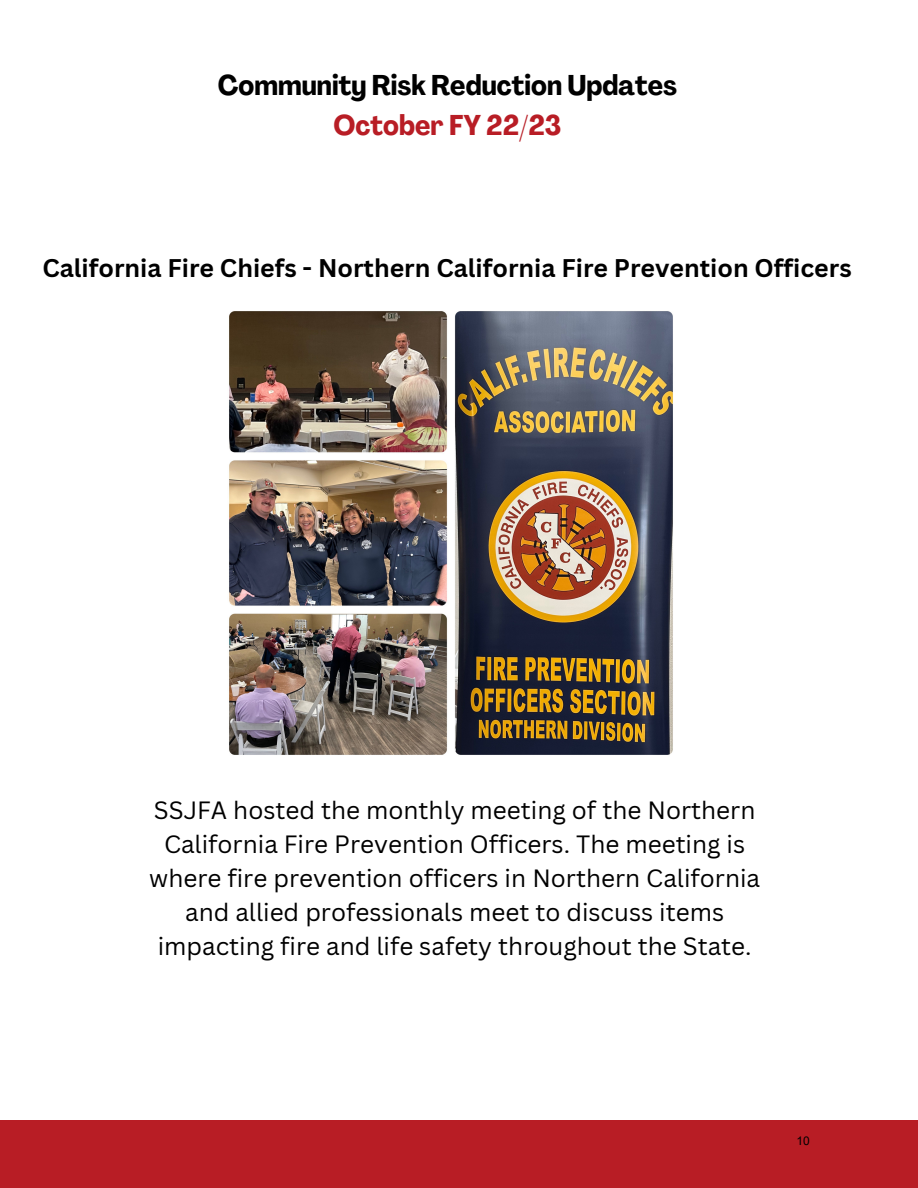
<style>
.page{position:relative;width:918px;height:1188px;background:#fff}
.page>*{position:absolute;margin:0;border:0;box-sizing:border-box;transform-origin:0 0}
.t1{font:700 condensed 28.2px "Agrandir";color:#000}
.t2{font:700 condensed 28.2px "Agrandir";color:#b81d25}
.t3{font:700 24.9px "Canva Sans";color:#000}
.t4{font:24.3px/34px "Canva Sans";color:#000;text-align:center}
.t5{font:12px "Arial";color:#000}
</style>
<div class="page">
<div style="left:0;top:1120px;width:918px;height:68px;background:#b81d25"></div>
<img style="left:229px;top:311px;width:444px;height:444px">
<p class="t1" style="left:218px;top:74px;width:461px">Community Risk Reduction Updates</p>
<p class="t2" style="left:334px;top:114px;width:229px">October FY 22/23</p>
<p class="t3" style="left:42px;top:251px;width:811px">California Fire Chiefs - Northern California Fire Prevention Officers</p>
<p class="t4" style="left:149px;top:793px;width:612px">SSJFA hosted the monthly meeting of the Northern California Fire Prevention Officers. The meeting is where fire prevention officers in Northern California and allied professionals meet to discuss items impacting fire and life safety throughout the State.</p>
<p class="t5" style="left:797px;top:1132px;width:15px">10</p>
</div>
